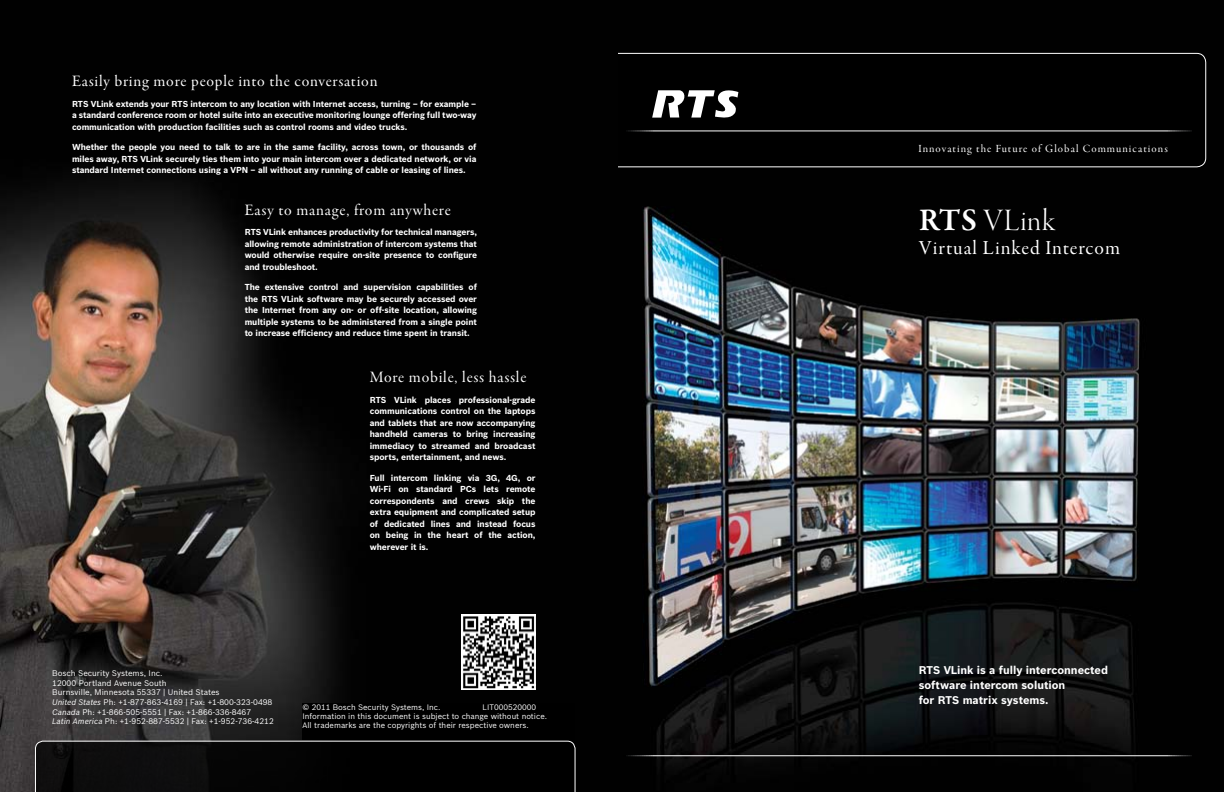
<style>
.page{position:relative;width:1224px;height:792px;background:#fff}
.page>*{position:absolute;margin:0;border:0;box-sizing:border-box;transform-origin:0 0}
.t1{font:32px "Garamond Premr Pro Lt Disp";letter-spacing:.025em;color:#fff}
.t2{font:20px "Garamond Premr Pro Subh";letter-spacing:.05em;color:#fff}
.t3{font:16px "Garamond Premr Pro Subh";letter-spacing:.05em;color:#fff}
.t4{font:700 11px/15px "Bosch Sans";color:#fff}
.t5{font:11px "Garamond Premr Pro Subh";letter-spacing:.1em;color:#fff}
.t6{font:700 8.5px/11.5px "Bosch Sans";letter-spacing:-.01em;color:#fff;text-align:justify}
.t7{font:8px/9.6px "Bosch Sans";color:#fff}
.t8{font:7.8px/9.4px "Bosch Sans";color:#fff}
.s1{font-style:italic}
.s2{font-family:"Garamond Premr Pro";font-weight:600}
</style>
<div class="page">
<img style="left:618px;top:0;width:606px;height:792px">
<div style="left:600px;top:53px;width:606px;height:114px;background:#000;border-radius:9px"></div>
<div style="left:599px;top:53px;width:607px;height:114px;border:1px solid #fff;border-radius:9px"></div>
<hr style="left:624px;top:131px;width:568px;height:1px;background:#fff">
<svg style="left:652px;top:90px;width:86px;height:28px"></svg>
<hr style="left:624px;top:756px;width:568px;height:1px;background:#fff">
<img style="left:0;top:0;width:618px;height:792px">
<svg style="left:35px;top:741px;width:540px;height:51px;background:#0a0a0a"></svg>
<div style="left:303px;top:703px;width:272px;height:37px;background:#000"></div>
<img style="left:461px;top:615px;width:75px;height:74px">
<h3 class="t3" style="left:72px;top:72px;width:307px">Easily bring more people into the conversation</h3>
<p class="t6" style="left:72px;top:98px;width:406px">RTS VLink extends your RTS intercom to any location with Internet access, turning – for example – a standard conference room or hotel suite into an executive monitoring lounge offering full two-way communication with production facilities such as control rooms and video trucks.</p>
<p class="t6" style="left:72px;top:142px;width:406px">Whether the people you need to talk to are in the same facility, across town, or thousands of miles away, RTS VLink securely ties them into your main intercom over a dedicated network, or via standard Internet connections using a VPN – all without any running of cable or leasing of lines.</p>
<h3 class="t3" style="left:245px;top:200px;width:208px">Easy to manage, from anywhere</h3>
<p class="t6" style="left:245px;top:226px;width:234px">RTS VLink enhances productivity for technical managers, allowing remote administration of intercom systems that would otherwise require on-site presence to configure and troubleshoot.</p>
<p class="t6" style="left:245px;top:281px;width:234px">The extensive control and supervision capabilities of the RTS VLink software may be securely accessed over the Internet from any on- or off-site location, allowing multiple systems to be administered from a single point to increase efficiency and reduce time spent in transit.</p>
<h3 class="t3" style="left:370px;top:368px;width:158px">More mobile, less hassle</h3>
<p class="t6" style="left:370px;top:394px;width:167px">RTS VLink places professional-grade communications control on the laptops and tablets that are now accompanying handheld cameras to bring increasing immediacy to streamed and broadcast sports, entertainment, and news.</p>
<p class="t6" style="left:370px;top:472px;width:167px">Full intercom linking via 3G, 4G, or Wi-Fi on standard PCs lets remote correspondents and crews skip the extra equipment and complicated setup of dedicated lines and instead focus on being in the heart of the action, wherever it is.</p>
<p class="t7" style="left:52px;top:668px;width:223px">Bosch Security Systems, Inc.<br>12000 Portland Avenue South<br>Burnsville, Minnesota 55337 | United States<br><span class="s1">United States</span> Ph: +1-877-863-4169 | Fax: +1-800-323-0498<br><span class="s1">Canada</span> Ph: +1-866-505-5551 | Fax: +1-866-336-8467<br><span class="s1">Latin America</span> Ph: +1-952-887-5532 | Fax: +1-952-736-4212</p>
<p class="t8" style="left:303px;top:702px;width:139px">© 2011 Bosch Security Systems, Inc.</p>
<p class="t8" style="left:303px;top:702px;width:246px;text-indent:180px">LIT000520000<br>Information in this document is subject to change without notice.<br>All trademarks are the copyrights of their respective owners.</p>
<p class="t5" style="left:919px;top:143px;width:251px">Innovating the Future of Global Communications</p>
<h1 class="t1" style="left:919px;top:203px;width:138px"><span class="s2">RTS</span> VLink</h1>
<h2 class="t2" style="left:919px;top:236px;width:203px">Virtual Linked Intercom</h2>
<p class="t4" style="left:919px;top:662px;width:191px">RTS VLink is a fully interconnected software intercom solution<br>for RTS matrix systems.</p>
</div>
